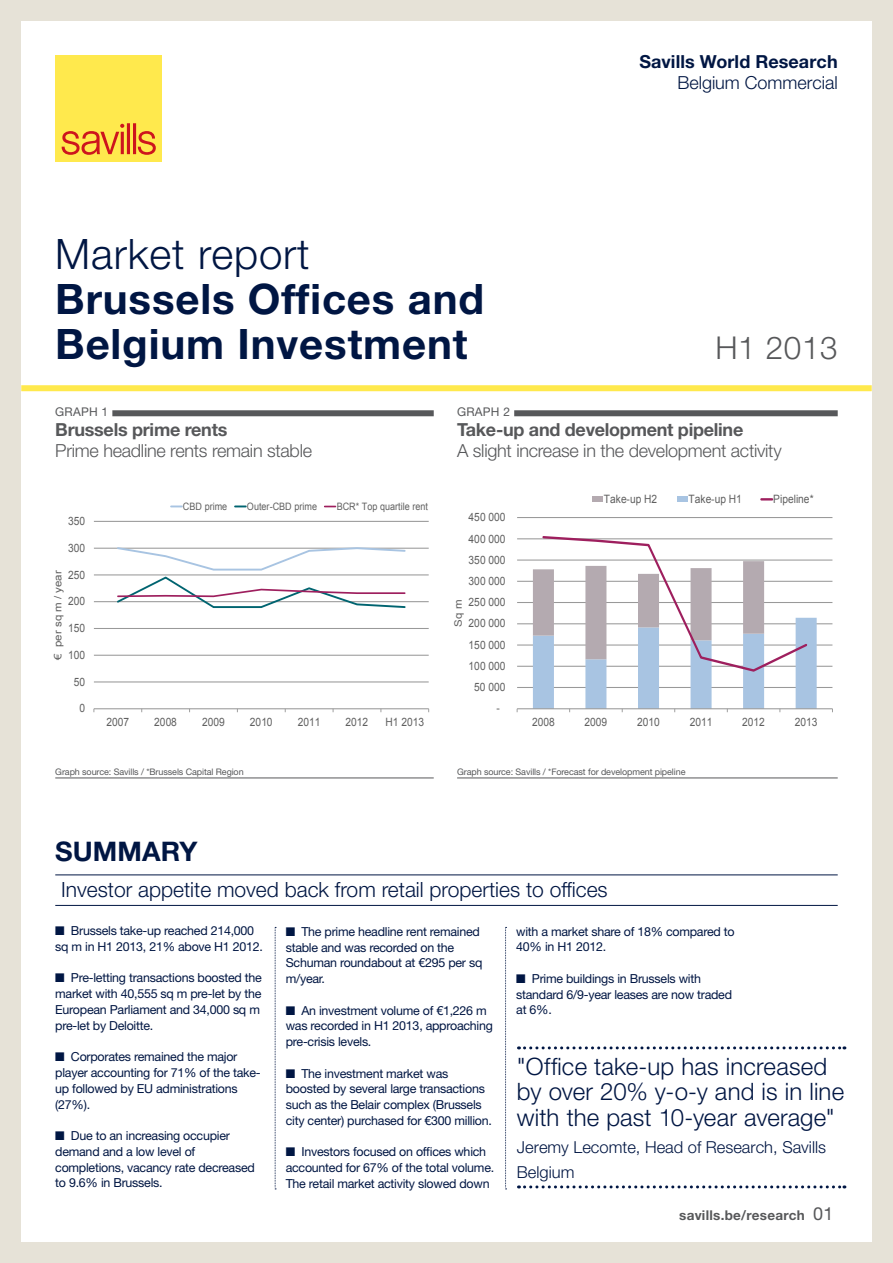
<style>
.page{position:relative;width:893px;height:1263px;background:#e6e2d7}
.page>*{position:absolute;margin:0;border:0;box-sizing:border-box;transform-origin:0 0}
.t1{font:700 42px "Helvetica Neue LT Std";letter-spacing:.02em;color:#001643}
.t2{font:300 42px "Helvetica Neue LT Std";letter-spacing:.02em;color:#001643}
.t3{font:300 31.5px "Helvetica Neue LT Std";letter-spacing:.02em;color:#57585a}
.H_BoxoutHeadline{font:700 27px "Helvetica Neue LT Std";letter-spacing:.005em;color:#001643}
.H_Quote{font:300 24px/25.5px "Helvetica Neue LT Std";letter-spacing:.005em;color:#001643}
.H_BoxoutStrap{font:300 21px "Helvetica Neue LT Std";color:#001643}
.H_GraphHeader{font:300 18px "Helvetica Neue LT Std";letter-spacing:-.015em;color:#57585a}
.H_GraphHeader-2{font:700 18px "Helvetica Neue LT Std";letter-spacing:-.015em;color:#57585a}
.t4{font:700 18px "Helvetica Neue LT Std";letter-spacing:.005em;color:#001643}
.t5{font:300 18px "Helvetica Neue LT Std";color:#001643}
.H_Quote-2{font:300 16.5px/25.5px "Helvetica Neue LT Std";color:#001643}
.t6{font:700 13.5px "Helvetica Neue LT Std";letter-spacing:.02em;color:#57585a}
.H_Body{font:12.45px/15.8px "Helvetica Neue LT Std";letter-spacing:-.02em;color:#001643}
.H_GraphName{font:12px "Helvetica Neue LT Std";letter-spacing:.02em;color:#57585a}
.t7{font:11.55px "Arial";letter-spacing:-.005em;color:#5f5f5f;scale:.89 1}
.t8{font:10.2px "Arial";color:#5f5f5f;scale:.89 1}
.t9{font:10.2px "Arial";color:#5f5f5f;scale:1.13 1}
.H_GraphSource{font:9px "Helvetica Neue LT Std";letter-spacing:-.01em;color:#57585a}
.s1{font-weight:400;font-size:18px}
</style>
<div class="page">
<div style="left:21px;top:21px;width:851px;height:1221px;background:#fff"></div>
<div style="left:55px;top:55px;width:107px;height:107px;background:#ffe94d"></div>
<svg style="left:62px;top:123px;width:94px;height:32px"></svg>
<div style="left:21px;top:385px;width:851px;height:6px;background:#ffe94d"></div>
<hr style="left:55px;top:874px;width:783px;height:1px;background:#001643">
<hr style="left:55px;top:905px;width:783px;height:1px;background:#001643">
<svg style="left:275px;top:927px;width:1px;height:262px"></svg>
<svg style="left:505px;top:927px;width:2px;height:262px"></svg>
<hr style="left:55px;top:777px;width:379px;height:1px;background:#57585a">
<hr style="left:457px;top:777px;width:381px;height:1px;background:#57585a">
<div style="left:112px;top:410px;width:322px;height:6px;background:#57585a"></div>
<div style="left:514px;top:410px;width:324px;height:6px;background:#57585a"></div>
<hr style="left:94px;top:682px;width:335px;height:1px;background:#999">
<hr style="left:94px;top:655px;width:335px;height:1px;background:#999">
<hr style="left:94px;top:628px;width:335px;height:1px;background:#999">
<hr style="left:94px;top:601px;width:335px;height:1px;background:#999">
<hr style="left:94px;top:575px;width:335px;height:1px;background:#999">
<hr style="left:94px;top:548px;width:335px;height:1px;background:#999">
<hr style="left:94px;top:521px;width:335px;height:1px;background:#999">
<hr style="left:94px;top:708px;width:335px;height:1px;background:#999">
<svg style="left:116px;top:547px;width:291px;height:61px"></svg>
<hr style="left:517px;top:687px;width:315px;height:1px;background:#999">
<hr style="left:517px;top:666px;width:315px;height:1px;background:#999">
<hr style="left:517px;top:645px;width:315px;height:1px;background:#999">
<hr style="left:517px;top:623px;width:315px;height:1px;background:#999">
<hr style="left:517px;top:602px;width:315px;height:1px;background:#999">
<hr style="left:517px;top:581px;width:315px;height:1px;background:#999">
<hr style="left:517px;top:560px;width:315px;height:1px;background:#999">
<hr style="left:517px;top:539px;width:315px;height:1px;background:#999">
<hr style="left:517px;top:517px;width:315px;height:1px;background:#999">
<hr style="left:517px;top:708px;width:315px;height:1px;background:#999">
<svg style="left:533px;top:536px;width:284px;height:176px"></svg>
<div style="left:592px;top:496px;width:11px;height:6px;background:#b4aab0"></div>
<div style="left:677px;top:496px;width:10px;height:6px;background:#a8c4e2"></div>
<svg style="left:761px;top:498px;width:11px;height:2px"></svg>
<svg style="left:518px;top:1046px;width:327px;height:3px"></svg>
<svg style="left:518px;top:1185px;width:327px;height:3px"></svg>
<p class="t4" style="left:639px;top:51px;width:200px">Savills World Research</p>
<p class="t5" style="left:677px;top:72px;width:162px">Belgium Commercial</p>
<p class="t2" style="left:55px;top:229px;width:256px">Market report</p>
<p class="t1" style="left:55px;top:273px;width:430px">Brussels Offices and</p>
<p class="t1" style="left:55px;top:318px;width:414px">Belgium Investment</p>
<p class="t3" style="left:715px;top:329px;width:124px">H1 2013</p>
<p class="H_GraphName" style="left:55px;top:405px;width:54px">GRAPH 1</p>
<p class="H_GraphHeader-2" style="left:55px;top:419px;width:174px">Brussels prime rents</p>
<p class="H_GraphHeader" style="left:55px;top:439px;width:258px">Prime headline rents remain stable</p>
<p class="t7" style="left:68px;top:513px;width:21px">350</p>
<p class="t7" style="left:68px;top:540px;width:21px">300</p>
<p class="t7" style="left:68px;top:567px;width:21px">250</p>
<p class="t9" style="left:51px;top:660px;width:81px;rotate:-90deg">€ per sq m / year</p>
<p class="t7" style="left:68px;top:594px;width:21px">200</p>
<p class="t7" style="left:68px;top:620px;width:21px">150</p>
<p class="t7" style="left:68px;top:647px;width:21px">100</p>
<p class="t7" style="left:74px;top:674px;width:14px">50</p>
<p class="t7" style="left:79px;top:701px;width:8px">0</p>
<p class="t8" style="left:183px;top:499px;width:51px">CBD prime</p>
<p class="t8" style="left:247px;top:499px;width:80px">Outer-CBD prime</p>
<p class="t8" style="left:337px;top:499px;width:104px">BCR* Top quartile rent</p>
<p class="t7" style="left:106px;top:714px;width:27px">2007</p>
<p class="t7" style="left:154px;top:714px;width:27px">2008</p>
<p class="t7" style="left:202px;top:714px;width:27px">2009</p>
<p class="t7" style="left:250px;top:714px;width:27px">2010</p>
<p class="t7" style="left:298px;top:714px;width:27px">2011</p>
<p class="t7" style="left:346px;top:714px;width:27px">2012</p>
<p class="t7" style="left:385px;top:714px;width:45px">H1 2013</p>
<p class="H_GraphName" style="left:457px;top:405px;width:54px">GRAPH 2</p>
<p class="H_GraphHeader-2" style="left:457px;top:419px;width:288px">Take-up and development pipeline</p>
<p class="H_GraphHeader" style="left:457px;top:439px;width:326px">A slight increase in the development activity</p>
<p class="t7" style="left:469px;top:510px;width:43px">450 000</p>
<p class="t7" style="left:469px;top:531px;width:43px">400 000</p>
<p class="t7" style="left:469px;top:552px;width:43px">350 000</p>
<p class="t7" style="left:469px;top:573px;width:43px">300 000</p>
<p class="t7" style="left:469px;top:595px;width:43px">250 000</p>
<p class="t9" style="left:452px;top:627px;width:25px;rotate:-90deg">Sq m</p>
<p class="t7" style="left:469px;top:616px;width:43px">200 000</p>
<p class="t7" style="left:469px;top:637px;width:43px">150 000</p>
<p class="t7" style="left:469px;top:658px;width:43px">100 000</p>
<p class="t7" style="left:474px;top:680px;width:37px">50 000</p>
<p class="t7" style="left:496px;top:701px;width:5px">-</p>
<p class="t7" style="left:604px;top:491px;width:61px">Take-up H2</p>
<p class="t7" style="left:689px;top:491px;width:61px">Take-up H1</p>
<p class="t7" style="left:773px;top:491px;width:47px">Pipeline*</p>
<p class="t7" style="left:532px;top:714px;width:27px">2008</p>
<p class="t7" style="left:585px;top:714px;width:27px">2009</p>
<p class="t7" style="left:637px;top:714px;width:27px">2010</p>
<p class="t7" style="left:690px;top:714px;width:27px">2011</p>
<p class="t7" style="left:742px;top:714px;width:27px">2012</p>
<p class="t7" style="left:795px;top:714px;width:27px">2013</p>
<p class="H_GraphSource" style="left:55px;top:766px;width:190px">Graph source: Savills / *Brussels Capital Region</p>
<p class="H_GraphSource" style="left:457px;top:766px;width:230px">Graph source: Savills / *Forecast for development pipeline</p>
<p class="H_BoxoutHeadline" style="left:55px;top:835px;width:144px">SUMMARY</p>
<p class="H_BoxoutStrap" style="left:61px;top:876px;width:548px">Investor appetite moved back from retail properties to offices</p>
<p class="H_Body" style="left:55px;top:923px;width:209px">■ Brussels take-up reached 214,000 sq m in H1 2013, 21% above H1 2012.</p>
<p class="H_Body" style="left:55px;top:970px;width:208px">■ Pre-letting transactions boosted the market with 40,555 sq m pre-let by the European Parliament and 34,000 sq m pre-let by Deloitte.</p>
<p class="H_Body" style="left:55px;top:1049px;width:207px">■ Corporates remained the major player accounting for 71% of the take&shy;up followed by EU administrations (27%).</p>
<p class="H_Body" style="left:55px;top:1127px;width:201px">■ Due to an increasing occupier demand and a low level of completions, vacancy rate decreased to 9.6% in Brussels.</p>
<p class="H_Body" style="left:516px;top:923px;width:220px">with a market share of 18% compared to<br>40% in H1 2012.</p>
<p class="H_Body" style="left:516px;top:970px;width:217px">■ Prime buildings in Brussels with standard 6/9-year leases are now traded at 6%.</p>
<p class="H_Body" style="left:286px;top:923px;width:198px">■ The prime headline rent remained stable and was recorded on the<br>Schuman roundabout at €295 per sq m/year.</p>
<p class="H_Body" style="left:286px;top:1002px;width:209px">■ An investment volume of €1,226 m was recorded in H1 2013, approaching pre-crisis levels.</p>
<p class="H_Body" style="left:286px;top:1065px;width:208px">■ The investment market was boosted by several large transactions such as the Belair complex (Brussels city center) purchased for €300 million.</p>
<p class="H_Body" style="left:286px;top:1144px;width:210px">■ Investors focused on offices which accounted for 67% of the total volume.<br>The retail market activity slowed down</p>
<p class="H_Quote" style="left:517px;top:1053px;width:329px">"Office take-up has increased by over 20% y-o-y and is in line with the past 10-year average"</p>
<p class="H_Quote-2" style="left:517px;top:1134px;width:311px">Jeremy Lecomte, Head of Research, Savills<br>Belgium</p>
<p class="t6" style="left:679px;top:1207px;width:156px">savills.be/research <span class="s1">01</span></p>
</div>
